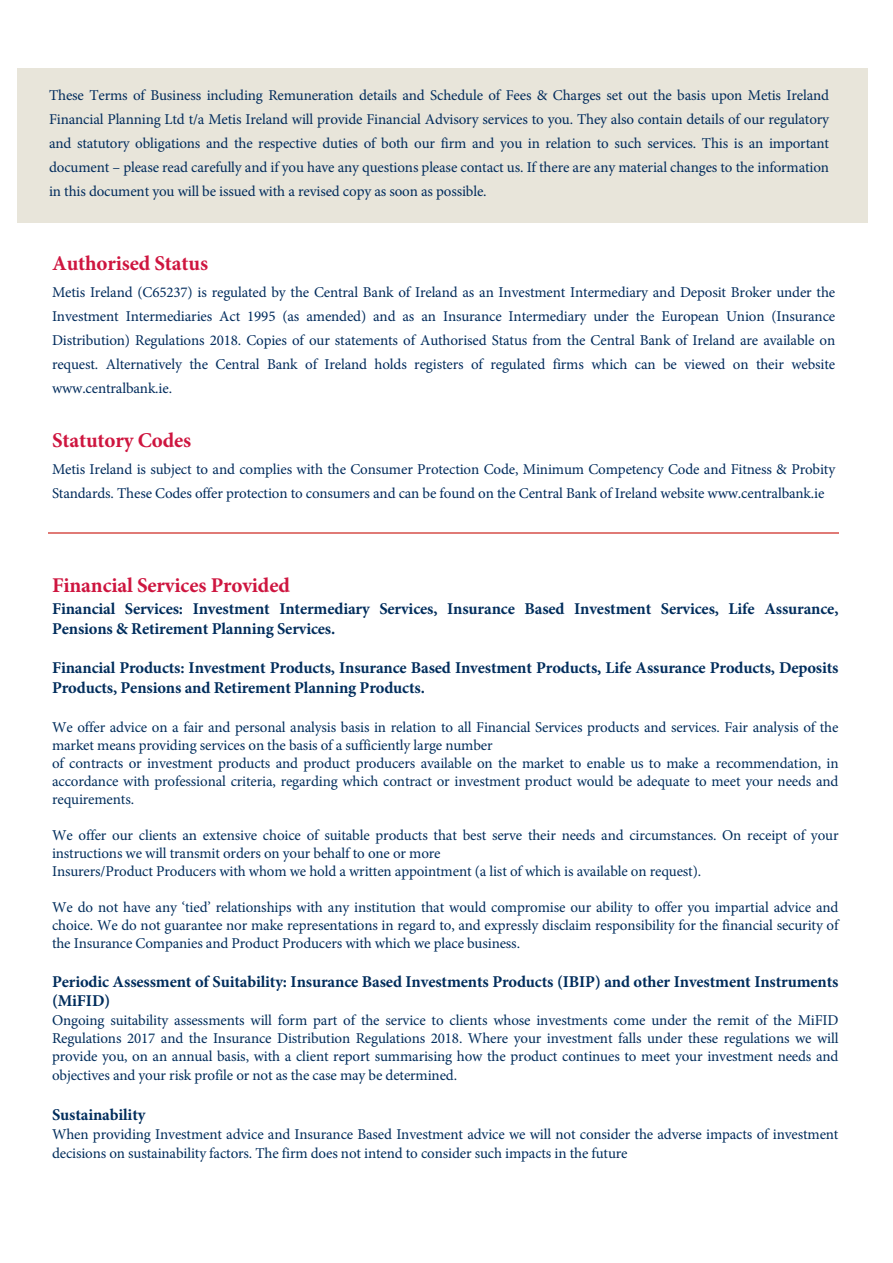
<style>
.page{position:relative;width:893px;height:1263px;background:#fff}
.page>*{position:absolute;margin:0;border:0;box-sizing:border-box;transform-origin:0 0}
.t1{font:700 21px "Minion Pro";letter-spacing:-.005em;color:#ce153f}
.t2{font:700 16.5px/19.8px "Minion Pro";letter-spacing:-.01em;color:#002d5c}
.t3{font:15px/18px "Minion Pro";letter-spacing:-.01em;color:#002d5c}
.t4{font:15px/24px "Minion Pro";letter-spacing:-.01em;color:#002b5c;text-align:justify}
</style>
<div class="page">
<div style="left:17px;top:68px;width:851px;height:155px;background:#e8e5da"></div>
<hr style="left:48px;top:533px;width:791px;height:1px;background:#e07a76">
<p class="t4" style="left:49px;top:83px;width:782px">These Terms of Business including Remuneration details and Schedule of Fees &amp; Charges set out the basis upon Metis Ireland Financial Planning Ltd t/a Metis Ireland will provide Financial Advisory services to you. They also contain details of our regulatory and statutory obligations and the respective duties of both our firm and you in relation to such services. This is an important document – please read carefully and if you have any questions please contact us. If there are any material changes to the information in this document you will be issued with a revised copy as soon as possible.</p>
<h1 class="t1" style="left:52px;top:248px;width:158px">Authorised Status</h1>
<p class="t4" style="left:52px;top:280px;width:785px">Metis Ireland (C65237) is regulated by the Central Bank of Ireland as an Investment Intermediary and Deposit Broker under the Investment Intermediaries Act 1995 (as amended) and as an Insurance Intermediary under the European Union (Insurance Distribution) Regulations 2018. Copies of our statements of Authorised Status from the Central Bank of Ireland are available on request. Alternatively the Central Bank of Ireland holds registers of regulated firms which can be viewed on their website www.centralbank.ie.</p>
<h1 class="t1" style="left:52px;top:426px;width:141px">Statutory Codes</h1>
<p class="t4" style="left:52px;top:457px;width:785px">Metis Ireland is subject to and complies with the Consumer Protection Code, Minimum Competency Code and Fitness &amp; Probity<br>Standards. These Codes offer protection to consumers and can be found on the Central Bank of Ireland website www.centralbank.ie</p>
<h1 class="t1" style="left:52px;top:570px;width:239px">Financial Services Provided</h1>
<p class="t2" style="left:52px;top:598px;width:788px">Financial Services: Investment Intermediary Services, Insurance Based Investment Services, Life Assurance,<br>Pensions &amp; Retirement Planning Services.</p>
<p class="t2" style="left:52px;top:658px;width:788px">Financial Products: Investment Products, Insurance Based Investment Products, Life Assurance Products, Deposits<br>Products, Pensions and Retirement Planning Products.</p>
<p class="t3" style="left:52px;top:718px;width:788px">We offer advice on a fair and personal analysis basis in relation to all Financial Services products and services. Fair analysis of the market means providing services on the basis of a sufficiently large number<br>of contracts or investment products and product producers available on the market to enable us to make a recommendation, in accordance with professional criteria, regarding which contract or investment product would be adequate to meet your needs and requirements.</p>
<p class="t3" style="left:52px;top:826px;width:788px">We offer our clients an extensive choice of suitable products that best serve their needs and circumstances. On receipt of your instructions we will transmit orders on your behalf to one or more<br>Insurers/Product Producers with whom we hold a written appointment (a list of which is available on request).</p>
<p class="t3" style="left:52px;top:898px;width:788px;text-align:justify">We do not have any ‘tied’ relationships with any institution that would compromise our ability to offer you impartial advice and choice. We do not guarantee nor make representations in regard to, and expressly disclaim responsibility for the financial security of the Insurance Companies and Product Producers with which we place business.</p>
<p class="t2" style="left:52px;top:971px;width:788px">Periodic Assessment of Suitability: Insurance Based Investments Products (IBIP) and other Investment Instruments (MiFID)</p>
<p class="t3" style="left:52px;top:1011px;width:788px;text-align:justify">Ongoing suitability assessments will form part of the service to clients whose investments come under the remit of the MiFID Regulations 2017 and the Insurance Distribution Regulations 2018. Where your investment falls under these regulations we will provide you, on an annual basis, with a client report summarising how the product continues to meet your investment needs and objectives and your risk profile or not as the case may be determined.</p>
<p class="t2" style="left:52px;top:1104px;width:95px">Sustainability</p>
<p class="t3" style="left:52px;top:1124px;width:788px;line-height:19px">When providing Investment advice and Insurance Based Investment advice we will not consider the adverse impacts of investment decisions on sustainability factors. The firm does not intend to consider such impacts in the future</p>
</div>
